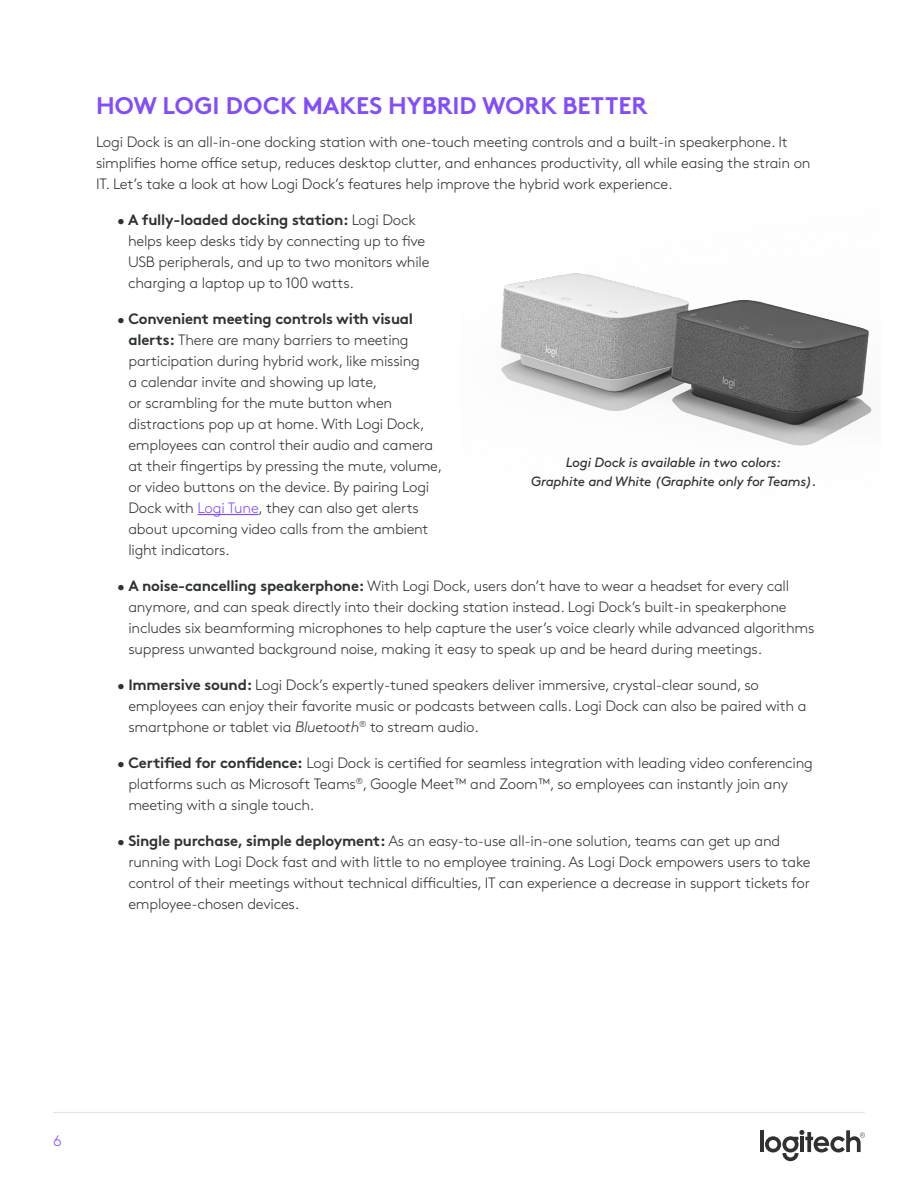
<style>
.page{position:relative;width:918px;height:1188px;background:#fff}
.page>*{position:absolute;margin:0;border:0;box-sizing:border-box;transform-origin:0 0}
.Body{font:700 24px "Brown Pro";letter-spacing:-.005em;color:#814efa}
.Body-2{font:300 15px/21px "Brown Pro";letter-spacing:-.015em;color:#2f3132}
.t1{font:300 15px "Brown Pro";color:#814efa}
.t2{font:italic 13.5px/19.5px "Brown Pro";letter-spacing:-.015em;color:#2f3132;text-align:center}
.s1{font-weight:700}
.s2{color:#814efa}
.s3{font-style:italic}
</style>
<div class="page">
<hr style="left:760px;top:1130px;width:4px;height:22px;background:#2f3132">
<svg style="left:765px;top:1130px;width:100px;height:31px"></svg>
<hr style="left:800px;top:1137px;width:4px;height:15px;background:#2f3132">
<hr style="left:53px;top:1112px;width:812px;height:1px;background:#e1e2e3">
<img style="left:500px;top:273px;width:372px;height:173px">
<hr style="left:198px;top:514px;width:61px;height:1px;background:#814efa">
<p class="Body" style="left:96px;top:86px;width:553px">HOW LOGI DOCK MAKES HYBRID WORK BETTER</p>
<p class="Body-2" style="left:96px;top:130px;width:716px">Logi Dock is an all-in-one docking station with one-touch meeting controls and a built-in speakerphone. It simplifies home office setup, reduces desktop clutter, and enhances productivity, all while easing the strain on<br>IT. Let’s take a look at how Logi Dock’s features help improve the hybrid work experience.</p>
<p class="Body-2" style="left:128px;top:208px;width:303px;text-indent:-11px">• <span class="s1">A fully-loaded docking station:</span> Logi Dock helps keep desks tidy by connecting up to five USB peripherals, and up to two monitors while charging a laptop up to 100 watts.</p>
<p class="Body-2" style="left:128px;top:307px;width:315px;text-indent:-11px">• <span class="s1">Convenient meeting controls with visual alerts:</span> There are many barriers to meeting participation during hybrid work, like missing<br>a calendar invite and showing up late,<br>or scrambling for the mute button when distractions pop up at home. With Logi Dock, employees can control their audio and camera at their fingertips by pressing the mute, volume, or video buttons on the device. By pairing Logi Dock with <span class="s2">Logi Tune</span>, they can also get alerts about upcoming video calls from the ambient light indicators.</p>
<p class="Body-2" style="left:128px;top:574px;width:688px;text-indent:-11px">• <span class="s1">A noise-cancelling speakerphone:</span> With Logi Dock, users don’t have to wear a headset for every call anymore, and can speak directly into their docking station instead. Logi Dock’s built-in speakerphone includes six beamforming microphones to help capture the user’s voice clearly while advanced algorithms suppress unwanted background noise, making it easy to speak up and be heard during meetings.</p>
<p class="Body-2" style="left:128px;top:673px;width:680px;text-indent:-11px">• <span class="s1">Immersive sound:</span> Logi Dock’s expertly-tuned speakers deliver immersive, crystal-clear sound, so employees can enjoy their favorite music or podcasts between calls. Logi Dock can also be paired with a smartphone or tablet via <span class="s3">Bluetooth</span><sup>®</sup> to stream audio.</p>
<p class="Body-2" style="left:128px;top:751px;width:686px;text-indent:-11px">• <span class="s1">Certified for confidence:</span> Logi Dock is certified for seamless integration with leading video conferencing platforms such as Microsoft Teams<sup>®</sup>, Google Meet™ and Zoom™, so employees can instantly join any meeting with a single touch.</p>
<p class="Body-2" style="left:128px;top:829px;width:684px;text-indent:-11px">• <span class="s1">Single purchase, simple deployment:</span> As an easy-to-use all-in-one solution, teams can get up and running with Logi Dock fast and with little to no employee training. As Logi Dock empowers users to take control of their meetings without technical difficulties, IT can experience a decrease in support tickets for employee-chosen devices.</p>
<p class="t2" style="left:531px;top:451px;width:287px">Logi Dock is available in two colors:<br>Graphite and White (Graphite only for Teams).</p>
<p class="t1" style="left:53px;top:1130px;width:10px">6</p>
</div>
